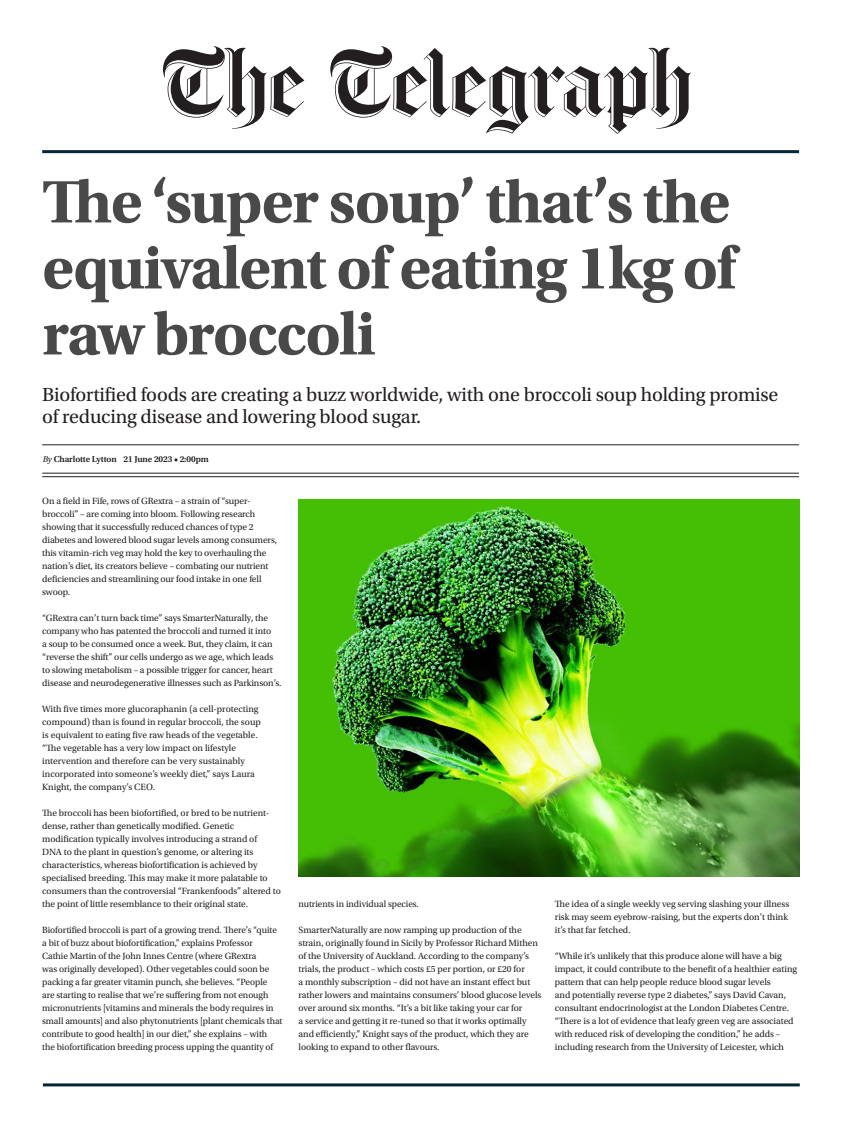
<style>
.page{position:relative;width:842px;height:1134px;background:#fff}
.page>*{position:absolute;margin:0;border:0;box-sizing:border-box;transform-origin:0 0}
.t1{font:700 63px/66px "Utopia Std";letter-spacing:-.025em;color:#494949;text-align:justify}
.body_copy{font:20px/22px "Utopia Std";letter-spacing:-.01em;color:#231f20}
.body_copy-2{font:9.5px/13px "Utopia Std";letter-spacing:-.005em;color:#231f20}
.body_copy-3{font:600 9px "Utopia Std";letter-spacing:-.01em;color:#231f20}
.s1{font-weight:400;font-style:italic}
</style>
<div class="page">
<svg style="left:163px;top:46px;width:141px;height:83px"></svg>
<svg style="left:330px;top:46px;width:361px;height:88px"></svg>
<hr style="left:42px;top:150px;width:757px;height:3px;background:#052637">
<hr style="left:42px;top:445px;width:757px;height:1px;background:#231f20">
<img style="left:299px;top:499px;width:500px;height:377px">
<hr style="left:42px;top:473px;width:757px;height:1px;background:#231f20">
<hr style="left:42px;top:476px;width:757px;height:1px;background:#231f20">
<hr style="left:43px;top:1083px;width:757px;height:3px;background:#052637">
<p class="t1" style="left:42px;top:169px;width:695px">The ‘super soup’ that’s the equivalent of eating 1kg of raw broccoli</p>
<p class="body_copy" style="left:42px;top:384px;width:738px">Biofortified foods are creating a buzz worldwide, with one broccoli soup holding promise of reducing disease and lowering blood sugar.</p>
<p class="body_copy-3" style="left:43px;top:454px;width:168px"><span class="s1">By</span> Charlotte Lytton 21 June 2023 • 2:00pm</p>
<p class="body_copy-2" style="left:42px;top:495px;width:236px">On a field in Fife, rows of GRextra – a strain of “super&shy;broccoli” – are coming into bloom. Following research showing that it successfully reduced chances of type 2 diabetes and lowered blood sugar levels among consumers, this vitamin-rich veg may hold the key to overhauling the nation’s diet, its creators believe – combating our nutrient deficiencies and streamlining our food intake in one fell swoop.</p>
<p class="body_copy-2" style="left:42px;top:612px;width:241px">“GRextra can’t turn back time” says SmarterNaturally, the company who has patented the broccoli and turned it into<br>a soup to be consumed once a week. But, they claim, it can “reverse the shift” our cells undergo as we age, which leads to slowing metabolism – a possible trigger for cancer, heart disease and neurodegenerative illnesses such as Parkinson’s.</p>
<p class="body_copy-2" style="left:42px;top:703px;width:220px">With five times more glucoraphanin (a cell-protecting compound) than is found in regular broccoli, the soup is equivalent to eating five raw heads of the vegetable. “The vegetable has a very low impact on lifestyle intervention and therefore can be very sustainably incorporated into someone’s weekly diet,” says Laura Knight, the company’s CEO.</p>
<p class="body_copy-2" style="left:42px;top:807px;width:240px">The broccoli has been biofortified, or bred to be nutrient&shy;dense, rather than genetically modified. Genetic modification typically involves introducing a strand of<br>DNA to the plant in question’s genome, or altering its characteristics, whereas biofortification is achieved by specialised breeding. This may make it more palatable to consumers than the controversial “Frankenfoods” altered to the point of little resemblance to their original state.</p>
<p class="body_copy-2" style="left:42px;top:924px;width:242px">Biofortified broccoli is part of a growing trend. There’s “quite a bit of buzz about biofortification,” explains Professor<br>Cathie Martin of the John Innes Centre (where GRextra<br>was originally developed). Other vegetables could soon be packing a far greater vitamin punch, she believes. “People<br>are starting to realise that we’re suffering from not enough micronutrients [vitamins and minerals the body requires in small amounts] and also phytonutrients [plant chemicals that contribute to good health] in our diet,” she explains – with<br>the biofortification breeding process upping the quantity of</p>
<p class="body_copy-2" style="left:298px;top:898px;width:122px">nutrients in individual species.</p>
<p class="body_copy-2" style="left:298px;top:924px;width:244px">SmarterNaturally are now ramping up production of the strain, originally found in Sicily by Professor Richard Mithen of the University of Auckland. According to the company’s trials, the product – which costs £5 per portion, or £20 for<br>a monthly subscription – did not have an instant effect but rather lowers and maintains consumers’ blood glucose levels over around six months. “It’s a bit like taking your car for<br>a service and getting it re-tuned so that it works optimally and efficiently,” Knight says of the product, which they are looking to expand to other flavours.</p>
<p class="body_copy-2" style="left:555px;top:898px;width:236px">The idea of a single weekly veg serving slashing your illness risk may seem eyebrow-raising, but the experts don’t think it’s that far fetched.</p>
<p class="body_copy-2" style="left:555px;top:950px;width:244px">“While it’s unlikely that this produce alone will have a big impact, it could contribute to the benefit of a healthier eating pattern that can help people reduce blood sugar levels<br>and potentially reverse type 2 diabetes,” says David Cavan, consultant endocrinologist at the London Diabetes Centre. “There is a lot of evidence that leafy green veg are associated with reduced risk of developing the condition,” he adds – including research from the University of Leicester, which</p>
</div>
